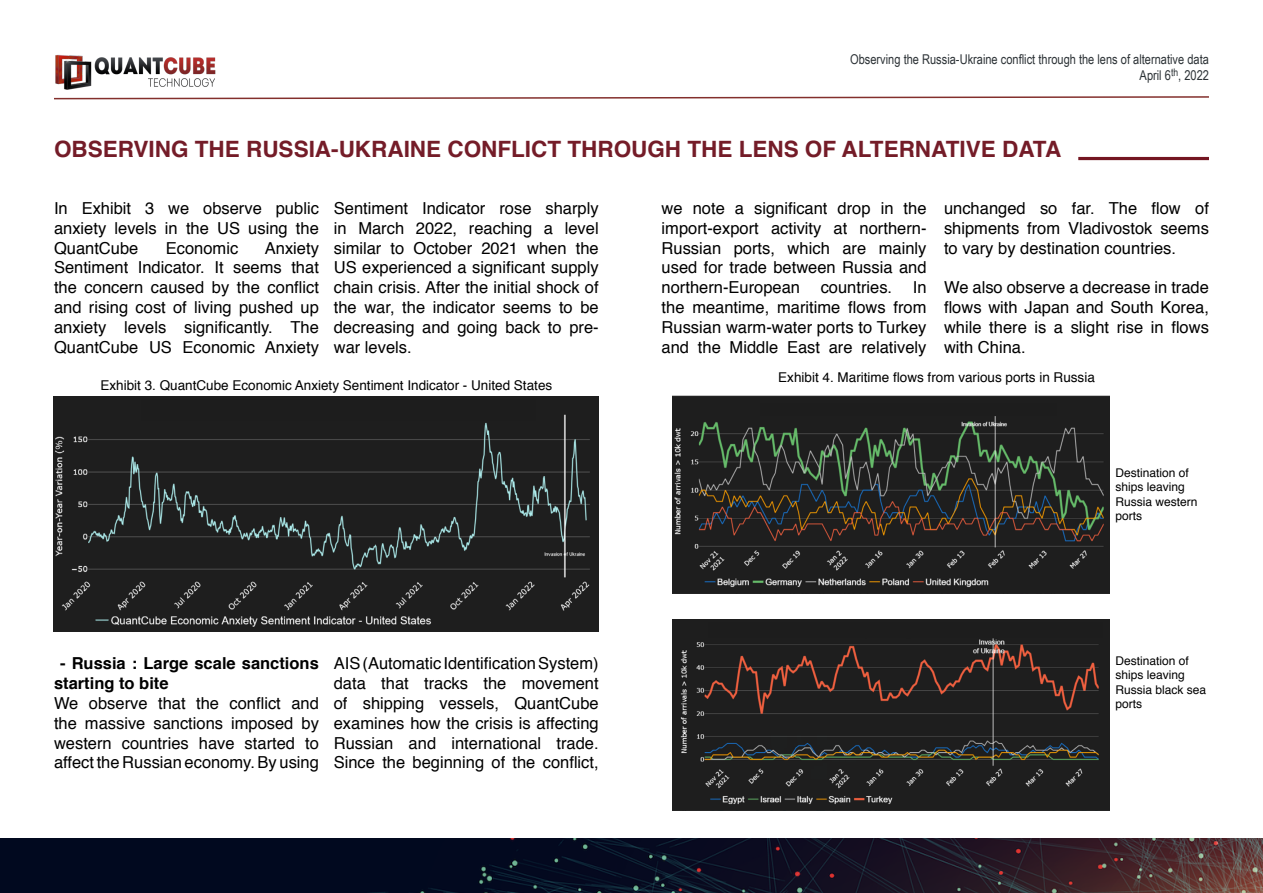
<style>
.page{position:relative;width:1263px;height:893px;background:#fff}
.page>*{position:absolute;margin:0;border:0;box-sizing:border-box;transform-origin:0 0}
.t1{font:700 22.5px "Helvetica";color:#741c28}
.t2{font:16.5px/19.8px "Helvetica";color:#000;text-align:justify}
.t3{font:700 16.5px/19.8px "Helvetica";color:#000}
.t4{font:13.5px "Helvetica";color:#000}
.t5{font:13.5px/16.2px "Arial Narrow";color:#2c3236;text-align:right}
.t6{font:12px/14.4px "Helvetica";color:#000}
</style>
<div class="page">
<img style="left:0;top:839px;width:1263px;height:54px">
<img style="left:55px;top:54px;width:161px;height:36px">
<svg style="left:54px;top:96px;width:1155px;height:4px"></svg>
<hr style="left:1078px;top:157px;width:131px;height:3px;background:#741a26">
<img style="left:54px;top:397px;width:545px;height:234px">
<div style="left:142px;top:400px;width:394px;height:21px;background:#1d1d1d"></div>
<img style="left:672px;top:395px;width:438px;height:198px">
<img style="left:672px;top:620px;width:438px;height:190px">
<div style="left:760px;top:403px;width:297px;height:13px;background:#1d1d1d"></div>
<div style="left:708px;top:622px;width:394px;height:16px;background:#1d1d1d"></div>
<p class="t5" style="left:850px;top:50px;width:360px">Observing the Russia-Ukraine conflict through the lens of alternative data<br>April 6<sup>th</sup>, 2022</p>
<h1 class="t1" style="left:54px;top:131px;width:1009px">OBSERVING THE RUSSIA-UKRAINE CONFLICT THROUGH THE LENS OF ALTERNATIVE DATA</h1>
<p class="t2" style="left:54px;top:199px;width:266px">In Exhibit 3 we observe public anxiety levels in the US using the QuantCube</p>
<p class="t2" style="left:54px;top:238px;width:266px;text-indent:211px">Anxiety Sentiment Indicator. It seems that the concern caused by the conflict and rising cost of living pushed up anxiety levels significantly. The QuantCube US Economic Anxiety</p>
<p class="t2" style="left:166px;top:238px;width:74px">Economic</p>
<p class="t2" style="left:334px;top:199px;width:266px">Sentiment Indicator rose sharply in March 2022, reaching a level similar to October 2021 when the US experienced a significant supply chain crisis. After the initial shock of the war, the indicator seems to be decreasing and going back to pre&shy;war levels.</p>
<p class="t4" style="left:100px;top:375px;width:453px">Exhibit 3. QuantCube Economic Anxiety Sentiment Indicator - United States</p>
<p class="t3" style="left:54px;top:654px;width:266px;text-indent:6px">- Russia : Large scale sanctions starting to bite</p>
<p class="t2" style="left:54px;top:694px;width:266px">We observe that the conflict and the massive sanctions imposed by western countries have started to affect the Russian economy. By using</p>
<p class="t2" style="left:334px;top:654px;width:266px">AIS (Automatic Identification System) data that tracks the movement of shipping vessels, QuantCube examines how the crisis is affecting Russian and international trade.<br>Since the beginning of the conflict,</p>
<p class="t2" style="left:662px;top:199px;width:266px">we note a significant drop in the import-export activity at northern-Russian ports, which are mainly used for trade between Russia and northern-European countries. In the meantime, maritime flows from Russian warm-water ports to Turkey and the Middle East are relatively</p>
<p class="t2" style="left:944px;top:199px;width:266px">unchanged so far. The flow of shipments from Vladivostok seems to vary by destination countries.</p>
<p class="t2" style="left:944px;top:278px;width:266px">We also observe a decrease in trade flows with Japan and South Korea, while there is a slight rise in flows with China.</p>
<p class="t4" style="left:778px;top:367px;width:318px">Exhibit 4. Maritime flows from various ports in Russia</p>
<p class="t6" style="left:1115px;top:466px;width:84px">Destination of ships leaving<br>Russia western ports</p>
<p class="t6" style="left:1115px;top:654px;width:92px">Destination of ships leaving<br>Russia black sea ports</p>
</div>
